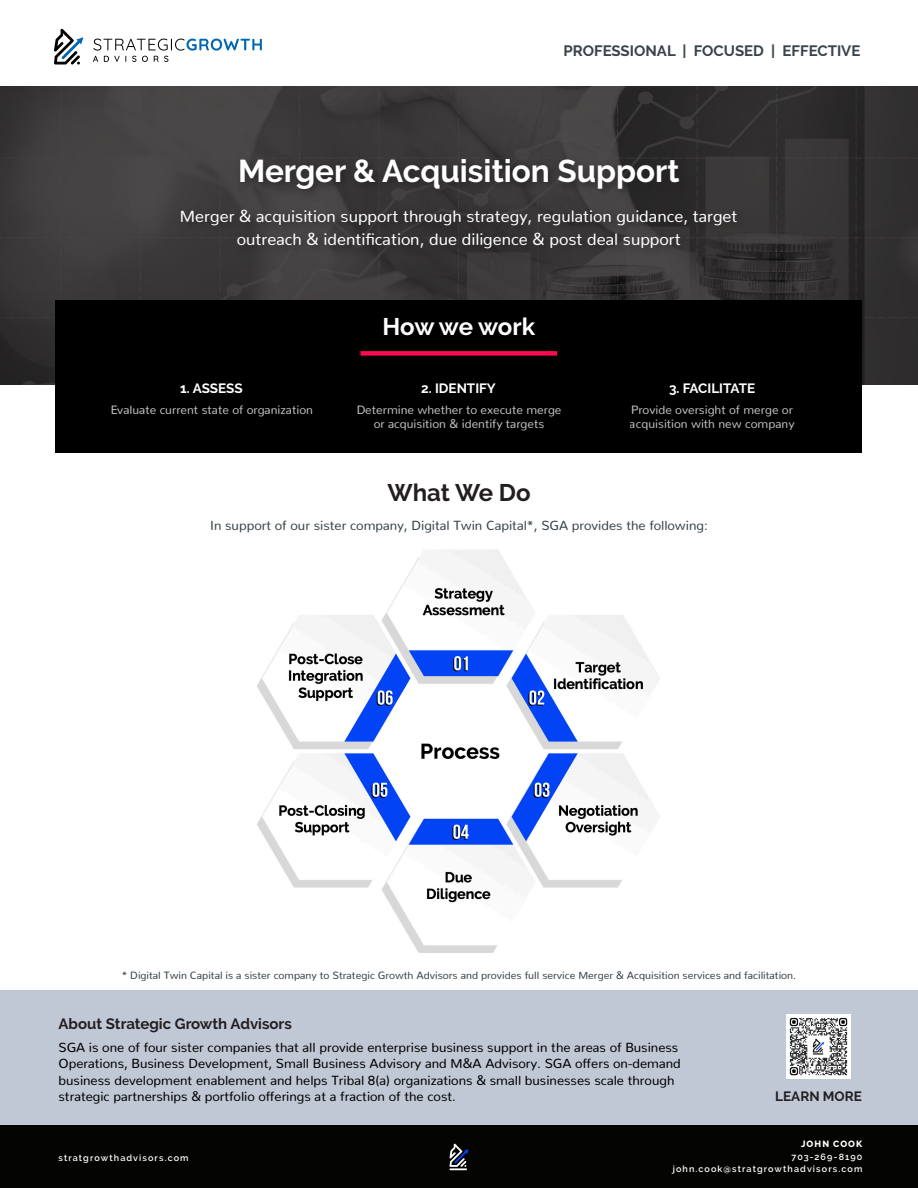
<style>
.page{position:relative;width:918px;height:1188px;background:#fff}
.page>*{position:absolute;margin:0;border:0;box-sizing:border-box;transform-origin:0 0}
.t1{font:700 31.5px "Raleway";color:#fff}
.t2{font:700 24px "Raleway";letter-spacing:-.015em;color:#fff}
.t3{font:700 24px "Raleway";color:#231f20}
.t4{font:16.5px/22.5px "Nunito";color:#fff;text-align:center}
.t5{font:700 15px "Raleway";color:#39434b}
.t6{font:700 15px "Raleway";color:#231f20}
.t7{font:700 13.5px "Raleway";color:#fff}
.t8{font:700 13.5px "Raleway";color:#231f20}
.t9{font:13.2px/16.5px "Nunito";color:#000}
.t10{font:13.2px "Nunito";color:#39434b}
.t11{font:12px/13.5px "Nunito";color:#fff;text-align:center}
.t12{font:10.5px "Nunito";color:#39434b}
.t13{font:600 9px "Raleway";letter-spacing:.12em;color:#fff}
.t14{font:800 9px "Raleway";letter-spacing:.125em;color:#fff}
</style>
<div class="page">
<div style="left:0;top:990px;width:918px;height:136px;background:#c1c8d5"></div>
<img style="left:786px;top:1014px;width:65px;height:65px">
<div style="left:0;top:1126px;width:918px;height:62px;background:#040503"></div>
<svg style="left:93px;top:39px;width:169px;height:23px"></svg>
<svg style="left:54px;top:29px;width:29px;height:36px"></svg>
<svg style="left:449px;top:1144px;width:20px;height:26px"></svg>
<svg style="left:0;top:86px;width:918px;height:299px;background:#393737"></svg>
<div style="left:235px;top:155px;width:455px;height:45px;background:#231f20;opacity:.75"></div>
<div style="left:176px;top:205px;width:572px;height:54px;background:#231f20;opacity:.75"></div>
<div style="left:55px;top:300px;width:807px;height:153px;background:#000"></div>
<div style="left:361px;top:351px;width:196px;height:5px;background:#ff0b51"></div>
<img style="left:257px;top:550px;width:402px;height:403px">
<p class="t5" style="left:563px;top:42px;width:299px">PROFESSIONAL | FOCUSED | EFFECTIVE</p>
<p class="t1" style="left:238px;top:153px;width:443px">Merger &amp; Acquisition Support</p>
<p class="t4" style="left:180px;top:204px;width:559px">Merger &amp; acquisition support through strategy, regulation guidance, target outreach &amp; identification, due diligence &amp; post deal support</p>
<p class="t7" style="left:180px;top:380px;width:64px">1. ASSESS</p>
<p class="t11" style="left:110px;top:402px;width:204px">Evaluate current state of organization</p>
<p class="t2" style="left:383px;top:313px;width:154px">How we work</p>
<p class="t7" style="left:421px;top:380px;width:76px">2. IDENTIFY</p>
<p class="t11" style="left:356px;top:402px;width:207px">Determine whether to execute merge or acquisition &amp; identify targets</p>
<p class="t3" style="left:387px;top:479px;width:145px">What We Do</p>
<p class="t7" style="left:669px;top:380px;width:88px">3. FACILITATE</p>
<p class="t11" style="left:630px;top:402px;width:166px;text-align:left">Provide oversight of merge or acquisition with new company</p>
<p class="t10" style="left:210px;top:513px;width:499px">In support of our sister company, Digital Twin Capital*, SGA provides the following:</p>
<p class="t12" style="left:122px;top:966px;width:676px">* Digital Twin Capital is a sister company to Strategic Growth Advisors and provides full service Merger &amp; Acquisition services and facilitation.</p>
<p class="t6" style="left:58px;top:1015px;width:235px">About Strategic Growth Advisors</p>
<p class="t9" style="left:58px;top:1038px;width:624px">SGA is one of four sister companies that all provide enterprise business support in the areas of Business Operations, Business Development, Small Business Advisory and M&amp;A Advisory. SGA offers on-demand business development enablement and helps Tribal 8(a) organizations &amp; small businesses scale through strategic partnerships &amp; portfolio offerings at a fraction of the cost.</p>
<p class="t8" style="left:775px;top:1089px;width:88px">LEARN MORE</p>
<p class="t13" style="left:58px;top:1153px;width:132px">stratgrowthadvisors.com</p>
<p class="t14" style="left:801px;top:1138px;width:63px">JOHN COOK</p>
<p class="t13" style="left:792px;top:1151px;width:72px">703-269-8190</p>
<p class="t13" style="left:673px;top:1163px;width:191px">john.cook@stratgrowthadvisors.com</p>
</div>
